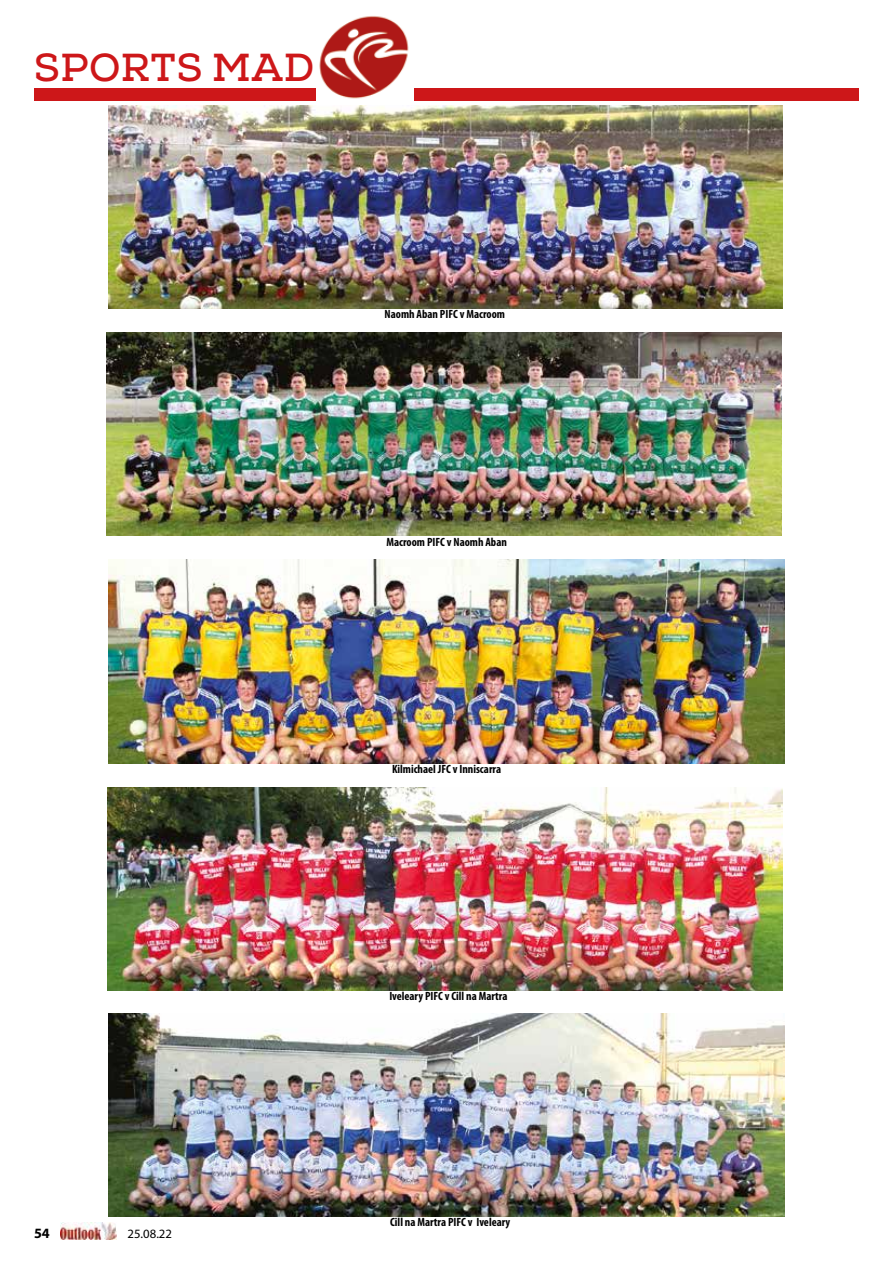
<style>
.page{position:relative;width:893px;height:1263px;background:#fff}
.page>*{position:absolute;margin:0;border:0;box-sizing:border-box;transform-origin:0 0}
.t1{font:39px "Nexa Slab Bold FREE";letter-spacing:.015em;color:#cd1719}
.t2{font:700 14.25px "Myriad Pro";color:#000}
.t3{font:12.75px "Myriad Pro";color:#000}
.t4{font:700 condensed 12px "Myriad Pro";color:#000}
</style>
<div class="page">
<img style="left:60px;top:1223px;width:57px;height:17px">
<div style="left:34px;top:88px;width:825px;height:13px;background:#cd1719"></div>
<img style="left:316px;top:16px;width:97px;height:85px">
<img style="left:108px;top:105px;width:675px;height:204px">
<img style="left:107px;top:333px;width:674px;height:203px">
<img style="left:109px;top:560px;width:675px;height:203px">
<img style="left:107px;top:787px;width:676px;height:203px">
<img style="left:109px;top:1013px;width:676px;height:204px">
<h1 class="t1" style="left:34px;top:44px;width:282px">SPORTS MAD</h1>
<p class="t2" style="left:34px;top:1224px;width:17px">54</p>
<p class="t3" style="left:128px;top:1226px;width:46px">25.08.22</p>
<p class="t4" style="left:385px;top:307px;width:122px">Naomh Aban PIFC v Macroom</p>
<p class="t4" style="left:386px;top:534px;width:122px">Macroom PIFC v Naomh Aban</p>
<p class="t4" style="left:392px;top:761px;width:111px">Kilmichael JFC v Inniscarra</p>
<p class="t4" style="left:389px;top:988px;width:120px">Iveleary PIFC v Cill na Martra</p>
<p class="t4" style="left:390px;top:1215px;width:122px">Cill na Martra PIFC v Iveleary</p>
</div>
